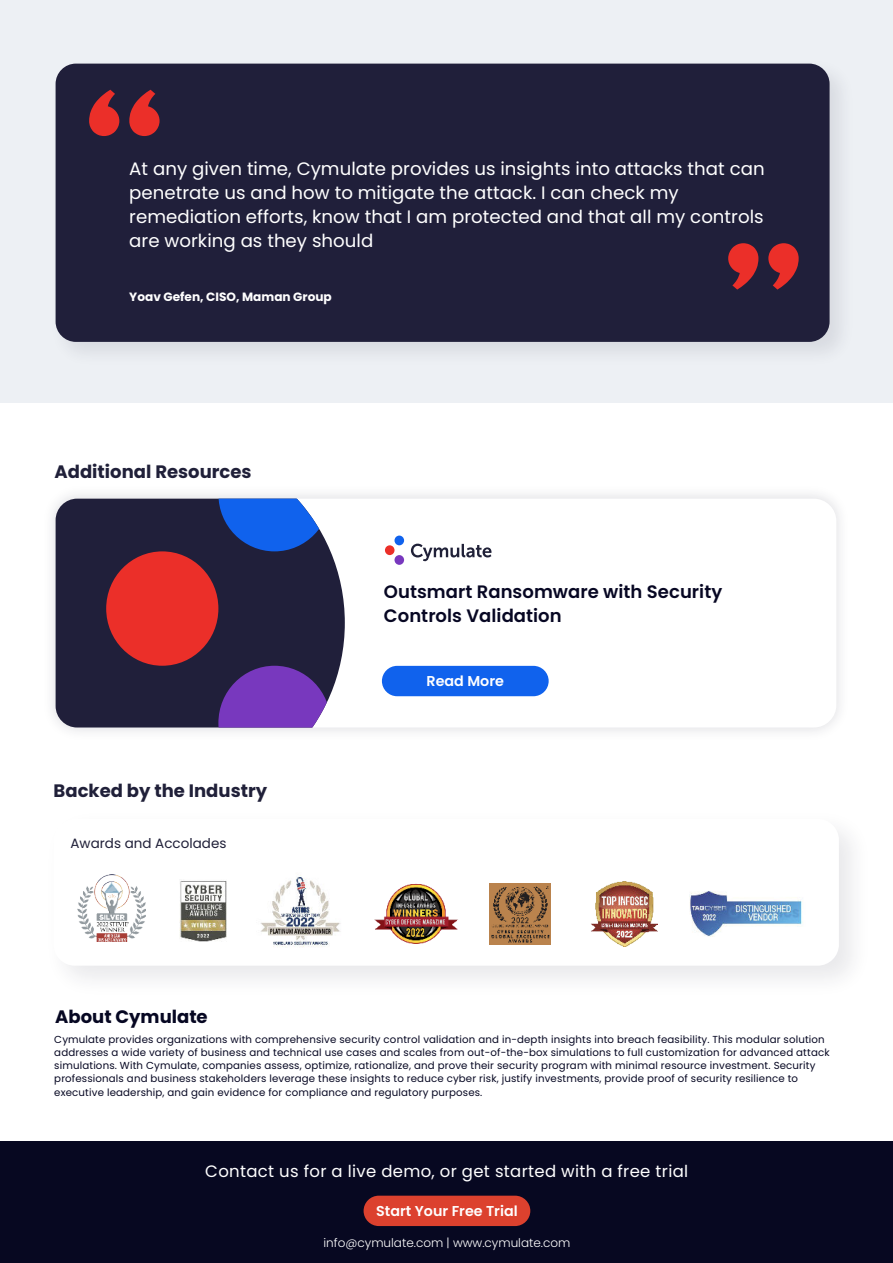
<style>
.page{position:relative;width:893px;height:1263px;background:#fff}
.page>*{position:absolute;margin:0;border:0;box-sizing:border-box;transform-origin:0 0}
.t1{font:18px/24px "Poppins";color:#fff}
.t2{font:600 18px/24px "Poppins";letter-spacing:.005em;color:#070723}
.t3{font:700 18px "Poppins";color:#202039}
.t4{font:700 18px "Poppins";color:#060722}
.t5{font:16.5px "Poppins";letter-spacing:.02em;color:#fff}
.t6{font:600 14.25px "Poppins";color:#fff}
.t7{font:13.5px "Poppins";color:#202039}
.t8{font:300 12px "Poppins";color:#fff}
.t9{font:700 12px "Poppins";color:#fff}
.t10{font:10.2px/13px "Poppins";letter-spacing:.015em;color:#060722}
</style>
<div class="page">
<div style="left:0;top:0;width:893px;height:402px;background:#edf0f4"></div>
<div style="left:0;top:1141px;width:893px;height:122px;background:#070821"></div>
<div style="left:364px;top:1196px;width:166px;height:30px;background:#dc412e;border-radius:15px"></div>
<img style="left:52px;top:494px;width:788px;height:238px">
<div style="left:56px;top:499px;width:780px;height:228px;background:#fff;border-radius:23px"></div>
<svg style="left:411px;top:544px;width:80px;height:17px"></svg>
<div style="left:385px;top:545px;width:9px;height:10px;background:#eb2f29;border-radius:50%"></div>
<div style="left:394px;top:536px;width:10px;height:9px;background:#1062ed;border-radius:50%"></div>
<div style="left:394px;top:555px;width:10px;height:10px;background:#7838be;border-radius:50%"></div>
<div style="left:56px;top:499px;width:289px;height:228px;background:#201f3a"></div>
<div style="left:106px;top:551px;width:112px;height:115px;background:#eb2f29;border-radius:50%"></div>
<svg style="left:218px;top:499px;width:113px;height:52px;background:#326acd"></svg>
<svg style="left:218px;top:666px;width:113px;height:61px;background:#6c3ba6"></svg>
<div style="left:382px;top:666px;width:167px;height:30px;background:#1062ed;border-radius:15px"></div>
<img style="left:179px;top:881px;width:47px;height:61px">
<img style="left:78px;top:875px;width:67px;height:66px">
<img style="left:260px;top:875px;width:81px;height:73px">
<img style="left:490px;top:884px;width:60px;height:60px">
<img style="left:591px;top:881px;width:67px;height:66px">
<img style="left:374px;top:883px;width:84px;height:61px">
<img style="left:689px;top:891px;width:113px;height:45px">
<img style="left:55px;top:63px;width:785px;height:289px">
<div style="left:56px;top:64px;width:773px;height:278px;background:#201f3a;border-radius:20px"></div>
<svg style="left:728px;top:243px;width:71px;height:47px"></svg>
<svg style="left:89px;top:90px;width:71px;height:46px"></svg>
<h1 class="t1" style="left:129px;top:157px;width:637px">At any given time, Cymulate provides us insights into attacks that can penetrate us and how to mitigate the attack. I can check my remediation efforts, know that I am protected and that all my controls are working as they should</h1>
<p class="t9" style="left:129px;top:292px;width:204px">Yoav Gefen, CISO, Maman Group</p>
<h1 class="t3" style="left:55px;top:463px;width:199px">Additional Resources</h1>
<h1 class="t3" style="left:54px;top:782px;width:215px">Backed by the Industry</h1>
<h3 class="t7" style="left:71px;top:835px;width:157px">Awards and Accolades</h3>
<h1 class="t4" style="left:55px;top:1009px;width:154px">About Cymulate</h1>
<h1 class="t2" style="left:384px;top:581px;width:340px">Outsmart Ransomware with Security<br>Controls Validation</h1>
<h3 class="t6" style="left:427px;top:675px;width:79px">Read More</h3>
<p class="t10" style="left:54px;top:1033px;width:777px">Cymulate provides organizations with comprehensive security control validation and in-depth insights into breach feasibility. This modular solution addresses a wide variety of business and technical use cases and scales from out-of-the-box simulations to full customization for advanced attack simulations. With Cymulate, companies assess, optimize, rationalize, and prove their security program with minimal resource investment. Security professionals and business stakeholders leverage these insights to reduce cyber risk, justify investments, provide proof of security resilience to executive leadership, and gain evidence for compliance and regulatory purposes.</p>
<h2 class="t5" style="left:205px;top:1161px;width:484px">Contact us for a live demo, or get started with a free trial</h2>
<h3 class="t6" style="left:376px;top:1205px;width:143px">Start Your Free Trial</h3>
<p class="t8" style="left:323px;top:1238px;width:248px">info@cymulate.com | www.cymulate.com</p>
</div>
